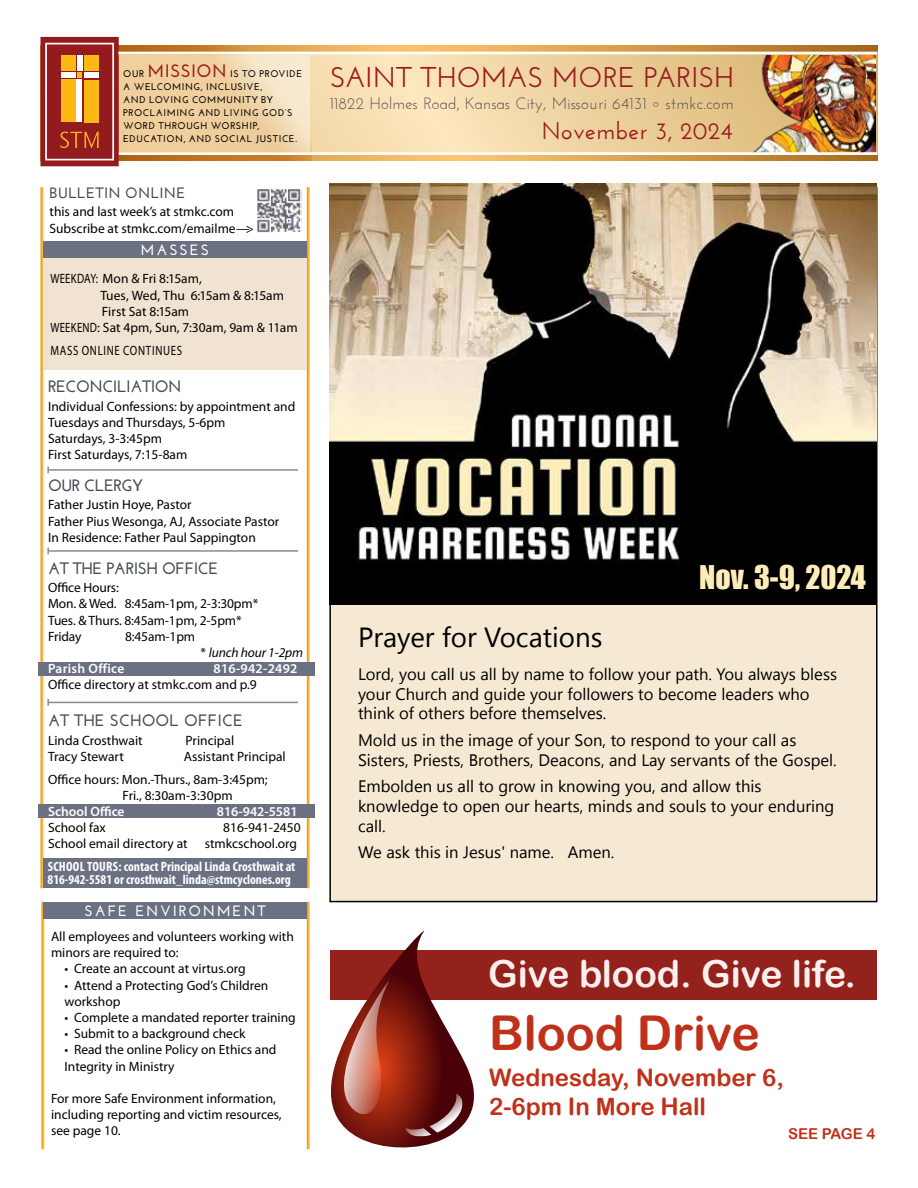
<style>
.page{position:relative;width:918px;height:1188px;background:#fff}
.page>*{position:absolute;margin:0;border:0;box-sizing:border-box;transform-origin:0 0}
.t1{font:48px "Arial Rounded MT Bold";color:#c0311a}
.t2{font:37.2px "Arial Rounded MT Bold";color:#feeeed}
.t3{font:30px "Impact";color:#feedb9}
.t4{font:600 28.5px "Josefin Sans";color:#9b1c1f}
.t5{font:27.75px "Segoe UI Historic";color:#000}
.t6{font:24px/28.8px "Arial Rounded MT Bold";color:#c0311a}
.t7{font:600 24px "Josefin Sans";letter-spacing:.01em;color:#9b1c1f}
.t8{font:16.65px/20px "Segoe UI Historic";color:#000}
.t9{font:16.5px "Josefin Sans";letter-spacing:.01em;color:#4f4f51}
.t10{font:700 16.5px "Josefin Sans";letter-spacing:-.03em;color:#464d53}
.t11{font:700 16.5px "Josefin Sans";color:#464d53}
.t12{font:700 15px "Josefin Sans";letter-spacing:.12em;color:#fff}
.t13{font:700 15px "Josefin Sans";letter-spacing:.02em;color:#464d53}
.t14{font:15px "Arial Rounded MT Bold";color:#c0311a}
.t15{font:13.5px/16.2px "Myriad Pro";color:#000}
.t16{font:700 condensed 13.5px/13.5px "Myriad Pro";color:#fff}
.t17{font:13.5px "Myriad Pro";color:#000;scale:.8 1}
.t18{font:600 13.5px "Myriad Pro";letter-spacing:.015em;color:#fff}
.t19{font:13.5px "Myriad Pro";letter-spacing:.065em;color:#000;scale:.8 1}
.t20{font:italic 13.5px "Myriad Pro";letter-spacing:-.01em;color:#000}
.t21{font:700 9.75px/12.9px "Josefin Sans";letter-spacing:.05em;color:#000}
.s1{font-size:18px;color:#9b1c1f}
.s2{font-style:normal}
</style>
<div class="page">
<svg style="left:40px;top:187px;width:4px;height:701px;background:#f5c264"></svg>
<svg style="left:312px;top:54px;width:566px;height:99px;background:#f1d6a5"></svg>
<svg style="left:119px;top:46px;width:759px;height:6px;background:#d69d4e"></svg>
<svg style="left:119px;top:153px;width:759px;height:8px;background:#d39642"></svg>
<div style="left:38px;top:662px;width:276px;height:13px;background:#6b7183"></div>
<div style="left:38px;top:804px;width:276px;height:14px;background:#6b7183"></div>
<svg style="left:119px;top:55px;width:191px;height:97px;background:#f1d4a7"></svg>
<img style="left:734px;top:55px;width:142px;height:97px">
<div style="left:330px;top:188px;width:547px;height:714px;background:#f5e9d3"></div>
<div style="left:330px;top:950px;width:547px;height:49px;background:#93221d"></div>
<hr style="left:48px;top:469px;width:250px;height:2px;background:#898b91">
<div style="left:44px;top:859px;width:263px;height:29px;background:#6b7183"></div>
<div style="left:44px;top:258px;width:263px;height:112px;background:#f0e3d1"></div>
<hr style="left:48px;top:550px;width:250px;height:2px;background:#898b91">
<hr style="left:48px;top:702px;width:250px;height:1px;background:#898b91">
<svg style="left:47px;top:699px;width:2px;height:7px"></svg>
<div style="left:43px;top:241px;width:264px;height:17px;background:#6b7183"></div>
<img style="left:257px;top:189px;width:45px;height:44px">
<div style="left:44px;top:902px;width:263px;height:17px;background:#6b7183"></div>
<svg style="left:40px;top:37px;width:79px;height:129px;background:#b45435"></svg>
<hr style="left:118px;top:52px;width:760px;height:2px;background:#fff">
<hr style="left:119px;top:152px;width:758px;height:3px;background:#fff">
<svg style="left:331px;top:931px;width:171px;height:217px"></svg>
<img style="left:329px;top:184px;width:548px;height:420px">
<p class="t21" style="left:123px;top:68px;width:180px">OUR <span class="s1">MISSION</span> IS TO PROVIDE<br>A WELCOMING, INCLUSIVE,<br>AND LOVING COMMUNITY BY<br>PROCLAIMING AND LIVING GOD’S<br>WORD THROUGH WORSHIP,<br>EDUCATION, AND SOCIAL JUSTICE.</p>
<p class="t13" style="left:50px;top:184px;width:137px">BULLETIN ONLINE</p>
<p class="t15" style="left:50px;top:203px;width:206px">this and last week’s at stmkc.com<br>Subscribe at stmkc.com/emailme—&gt;</p>
<p class="t12" style="left:141px;top:241px;width:70px">MASSES</p>
<p class="t17" style="left:50px;top:271px;width:191px">WEEKDAY: Mon &amp; Fri 8:15am,</p>
<p class="t15" style="left:100px;top:287px;width:185px">Tues, Wed, Thu 6:15am &amp; 8:15am</p>
<p class="t15" style="left:102px;top:303px;width:89px">First Sat 8:15am</p>
<p class="t17" style="left:50px;top:319px;width:311px">WEEKEND: Sat 4pm, Sun, 7:30am, 9am &amp; 11am</p>
<p class="t19" style="left:50px;top:342px;width:166px">MASS ONLINE CONTINUES</p>
<p class="t10" style="left:48px;top:377px;width:135px">RECONCILIATION</p>
<p class="t15" style="left:48px;top:398px;width:249px">Individual Confessions: by appointment and<br>Tuesdays and Thursdays, 5-6pm<br>Saturdays, 3-3:45pm<br>First Saturdays, 7:15-8am</p>
<p class="t10" style="left:48px;top:476px;width:96px">OUR CLERGY</p>
<p class="t15" style="left:48px;top:497px;width:233px">Father Justin Hoye, Pastor<br>Father Pius Wesonga, AJ, Associate Pastor<br>In Residence: Father Paul Sappington</p>
<p class="t10" style="left:48px;top:558px;width:172px">AT THE PARISH OFFICE</p>
<p class="t15" style="left:48px;top:579px;width:212px">Office Hours:<br>Mon. &amp; Wed. 8:45am-1pm, 2-3:30pm*<br>Tues. &amp; Thurs. 8:45am-1pm, 2-5pm*<br>Friday</p>
<p class="t15" style="left:125px;top:628px;width:72px">8:45am-1pm</p>
<p class="t20" style="left:201px;top:644px;width:104px"><span class="s2">*</span> lunch hour 1-2pm</p>
<p class="t18" style="left:48px;top:660px;width:78px">Parish Office</p>
<p class="t18" style="left:214px;top:660px;width:85px">816-942-2492</p>
<p class="t15" style="left:48px;top:676px;width:210px">Office directory at stmkc.com and p.9</p>
<p class="t11" style="left:48px;top:711px;width:196px">AT THE SCHOOL OFFICE</p>
<p class="t15" style="left:48px;top:732px;width:96px">Linda Crosthwait</p>
<p class="t15" style="left:186px;top:732px;width:50px">Principal</p>
<p class="t15" style="left:48px;top:748px;width:77px">Tracy Stewart</p>
<p class="t15" style="left:48px;top:745px;width:239px;line-height:23px;text-indent:136px">Assistant Principal<br>Office hours: Mon.-Thurs., 8am-3:45pm;</p>
<p class="t15" style="left:122px;top:787px;width:112px">Fri., 8:30am-3:30pm</p>
<p class="t18" style="left:48px;top:803px;width:78px">School Office</p>
<p class="t18" style="left:217px;top:803px;width:82px">816-942-5581</p>
<p class="t15" style="left:48px;top:819px;width:59px">School fax</p>
<p class="t15" style="left:223px;top:819px;width:79px">816-941-2450</p>
<p class="t15" style="left:48px;top:836px;width:141px">School email directory at</p>
<p class="t15" style="left:205px;top:836px;width:94px">stmkcschool.org</p>
<p class="t16" style="left:48px;top:859px;width:249px">SCHOOL TOURS: contact Principal Linda Crosthwait at<br>816-942-5581 or crosthwait_linda@stmcyclones.org</p>
<p class="t12" style="left:85px;top:902px;width:183px">SAFE ENVIRONMENT</p>
<p class="t15" style="left:51px;top:928px;width:244px">All employees and volunteers working with minors are required to:</p>
<p class="t15" style="left:65px;top:961px;width:183px">• Create an account at virtus.org</p>
<p class="t15" style="left:65px;top:977px;width:205px">• Attend a Protecting God’s Children workshop</p>
<p class="t15" style="left:65px;top:1009px;width:233px">• Complete a mandated reporter training</p>
<p class="t15" style="left:65px;top:1025px;width:182px">• Submit to a background check</p>
<p class="t15" style="left:65px;top:1042px;width:214px">• Read the online Policy on Ethics and<br>Integrity in Ministry</p>
<p class="t15" style="left:51px;top:1090px;width:232px">For more Safe Environment information, including reporting and victim resources, see page 10.</p>
<h3 class="t4" style="left:330px;top:60px;width:406px">SAINT THOMAS MORE PARISH</h3>
<h3 class="t7" style="left:541px;top:116px;width:193px">November 3, 2024</h3>
<p class="t9" style="left:330px;top:93px;width:406px">11822 Holmes Road, Kansas City, Missouri 64131 º stmkc.com</p>
<h3 class="t3" style="left:699px;top:554px;width:168px">Nov. 3-9, 2024</h3>
<h3 class="t5" style="left:358px;top:621px;width:246px">Prayer for Vocations</h3>
<p class="t8" style="left:358px;top:664px;width:481px">Lord, you call us all by name to follow your path. You always bless your Church and guide your followers to become leaders who think of others before themselves.</p>
<p class="t8" style="left:358px;top:730px;width:480px">Mold us in the image of your Son, to respond to your call as<br>Sisters, Priests, Brothers, Deacons, and Lay servants of the Gospel.</p>
<p class="t8" style="left:358px;top:776px;width:478px">Embolden us all to grow in knowing you, and allow this knowledge to open our hearts, minds and souls to your enduring call.</p>
<p class="t8" style="left:358px;top:842px;width:258px">We ask this in Jesus' name. Amen.</p>
<h2 class="t2" style="left:488px;top:952px;width:369px">Give blood. Give life.</h2>
<h1 class="t1" style="left:489px;top:1004px;width:272px">Blood Drive</h1>
<h3 class="t6" style="left:489px;top:1063px;width:296px">Wednesday, November 6,<br>2-6pm In More Hall</h3>
<p class="t14" style="left:788px;top:1125px;width:89px">SEE PAGE 4</p>
</div>
